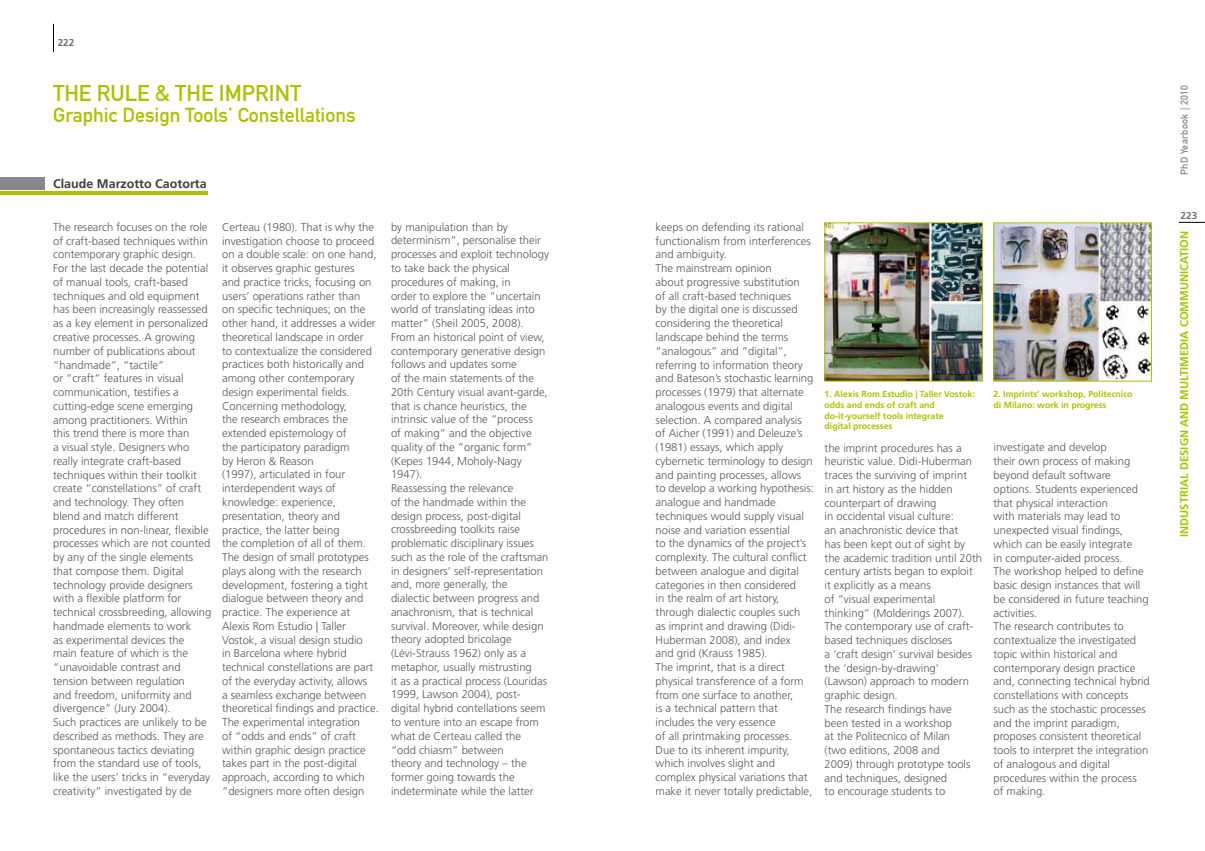
<style>
.page{position:relative;width:1205px;height:851px;background:#fff}
.page>*{position:absolute;margin:0;border:0;box-sizing:border-box;transform-origin:0 0}
.t1{font:22.5px "DIN Mittelschrift Std";color:#abc100}
.t2{font:20px "DIN Mittelschrift Std";color:#abc100}
.t3{font:700 12.5px "Frutiger LT Std";color:#3e3d40}
.t4{font:300 11.25px/13.8px "Frutiger LT Std";color:#58585a}
.t5{font:700 11.25px "Frutiger LT Std";color:#abc100}
.t6{font:10px "DIN Mittelschrift Std";letter-spacing:.03em;color:#87888a}
.t7{font:700 10px "Frutiger LT Std";color:#707172}
.t8{font:700 8.75px/10.5px "Frutiger LT Std";color:#abc100}
</style>
<div class="page">
<svg style="left:53px;top:24px;width:1px;height:28px"></svg>
<svg style="left:1179px;top:222px;width:26px;height:1px"></svg>
<hr style="left:0;top:191px;width:208px;height:4px;background:#abc100">
<div style="left:0;top:178px;width:44px;height:12px;background:#87888a"></div>
<img style="left:826px;top:224px;width:155px;height:155px">
<div style="left:824px;top:222px;width:159px;height:159px;border:1px solid #abc100"></div>
<img style="left:995px;top:224px;width:155px;height:155px">
<div style="left:993px;top:222px;width:159px;height:159px;border:1px solid #abc100"></div>
<p class="t7" style="left:58px;top:37px;width:18px">222</p>
<h1 class="t1" style="left:53px;top:80px;width:71px">The Rule</h1>
<h1 class="t1" style="left:155px;top:80px;width:34px">&amp; the</h1>
<h1 class="t1" style="left:219px;top:80px;width:20px">Imprint</h1>
<h2 class="t2" style="left:53px;top:104px;width:304px">Graphic Design Tools’ Constellations</h2>
<p class="t3" style="left:53px;top:176px;width:155px">Claude Marzotto Caotorta</p>
<p class="t4" style="left:53px;top:220px;width:160px">The research focuses on the role of craft-based techniques within contemporary graphic design.<br>For the last decade the potential of manual tools, craft-based techniques and old equipment has been increasingly reassessed as a key element in personalized creative processes. A growing number of publications about “handmade”, “tactile”<br>or “craft” features in visual communication, testifies a cutting-edge scene emerging among practitioners. Within<br>this trend there is more than<br>a visual style. Designers who really integrate craft-based techniques within their toolkit create “constellations” of craft and technology. They often blend and match different procedures in non-linear, flexible processes which are not counted by any of the single elements that compose them. Digital technology provide designers with a flexible platform for technical crossbreeding, allowing handmade elements to work<br>as experimental devices the<br>main feature of which is the “unavoidable contrast and tension between regulation<br>and freedom, uniformity and divergence” (Jury 2004).<br>Such practices are unlikely to be described as methods. They are spontaneous tactics deviating from the standard use of tools, like the users’ tricks in “everyday creativity” investigated by de</p>
<p class="t4" style="left:222px;top:220px;width:158px">Certeau (1980). That is why the investigation choose to proceed on a double scale: on one hand, it observes graphic gestures<br>and practice tricks, focusing on users’ operations rather than<br>on specific techniques; on the other hand, it addresses a wider theoretical landscape in order<br>to contextualize the considered practices both historically and among other contemporary design experimental fields.<br>Concerning methodology,<br>the research embraces the extended epistemology of<br>the participatory paradigm<br>by Heron &amp; Reason<br>(1997), articulated in four interdependent ways of knowledge: experience, presentation, theory and practice, the latter being<br>the completion of all of them.<br>The design of small prototypes plays along with the research development, fostering a tight dialogue between theory and practice. The experience at<br>Alexis Rom Estudio | Taller<br>Vostok, a visual design studio<br>in Barcelona where hybrid technical constellations are part of the everyday activity, allows<br>a seamless exchange between theoretical findings and practice.<br>The experimental integration<br>of “odds and ends” of craft within graphic design practice takes part in the post-digital approach, according to which “designers more often design</p>
<p class="t4" style="left:391px;top:220px;width:159px">by manipulation than by determinism”, personalise their processes and exploit technology to take back the physical procedures of making, in<br>order to explore the “uncertain world of translating ideas into matter” (Sheil 2005, 2008).<br>From an historical point of view, contemporary generative design follows and updates some<br>of the main statements of the<br>20th Century visual avant-garde, that is chance heuristics, the intrinsic value of the “process<br>of making” and the objective quality of the “organic form” (Kepes 1944, Moholy-Nagy<br>1947).<br>Reassessing the relevance<br>of the handmade within the design process, post-digital crossbreeding toolkits raise problematic disciplinary issues such as the role of the craftsman in designers’ self-representation and, more generally, the<br>dialectic between progress and anachronism, that is technical survival. Moreover, while design theory adopted bricolage (Lévi-Strauss 1962) only as a metaphor, usually mistrusting<br>it as a practical process (Louridas<br>1999, Lawson 2004), post&shy;digital hybrid contellations seem to venture into an escape from what de Certeau called the<br>“odd chiasm” between<br>theory and technology – the former going towards the indeterminate while the latter</p>
<p class="t4" style="left:656px;top:220px;width:160px">keeps on defending its rational functionalism from interferences and ambiguity.<br>The mainstream opinion<br>about progressive substitution<br>of all craft-based techniques<br>by the digital one is discussed considering the theoretical landscape behind the terms “analogous” and “digital”, referring to information theory and Bateson’s stochastic learning processes (1979) that alternate analogous events and digital selection. A compared analysis of Aicher (1991) and Deleuze’s (1981) essays, which apply cybernetic terminology to design and painting processes, allows to develop a working hypothesis: analogue and handmade techniques would supply visual noise and variation essential<br>to the dynamics of the project’s complexity. The cultural conflict between analogue and digital categories in then considered<br>in the realm of art history, through dialectic couples such<br>as imprint and drawing (Didi-<br>Huberman 2008), and index<br>and grid (Krauss 1985).<br>The imprint, that is a direct physical transference of a form from one surface to another,<br>is a technical pattern that includes the very essence<br>of all printmaking processes.<br>Due to its inherent impurity, which involves slight and complex physical variations that make it never totally predictable,</p>
<p class="t8" style="left:824px;top:389px;width:152px">1. Alexis Rom Estudio | Taller Vostok: odds and ends of craft and do-it-yourself tools integrate<br>digital processes</p>
<p class="t8" style="left:993px;top:389px;width:141px">2. Imprints’ workshop, Politecnico di Milano: work in progress</p>
<p class="t4" style="left:824px;top:441px;width:159px">the imprint procedures has a heuristic value. Didi-Huberman traces the surviving of imprint<br>in art history as the hidden counterpart of drawing<br>in occidental visual culture:<br>an anachronistic device that<br>has been kept out of sight by the academic tradition until 20th century artists began to exploit<br>it explicitly as a means<br>of “visual experimental thinking” (Molderings 2007).<br>The contemporary use of craft&shy;based techniques discloses<br>a ‘craft design’ survival besides the ‘design-by-drawing’ (Lawson) approach to modern graphic design.<br>The research findings have<br>been tested in a workshop<br>at the Politecnico of Milan<br>(two editions, 2008 and<br>2009) through prototype tools and techniques, designed<br>to encourage students to</p>
<p class="t4" style="left:993px;top:441px;width:158px">investigate and develop<br>their own process of making beyond default software options. Students experienced that physical interaction<br>with materials may lead to unexpected visual findings, which can be easily integrate<br>in computer-aided process.<br>The workshop helped to define basic design instances that will be considered in future teaching activities.<br>The research contributes to contextualize the investigated topic within historical and contemporary design practice and, connecting technical hybrid constellations with concepts such as the stochastic processes and the imprint paradigm, proposes consistent theoretical tools to interpret the integration of analogous and digital procedures within the process<br>of making.</p>
<p class="t6" style="left:1178px;top:175px;width:92px;rotate:-90deg">PhD Yearbook | 2010</p>
<p class="t7" style="left:1180px;top:210px;width:18px">223</p>
<p class="t5" style="left:1177px;top:537px;width:308px;rotate:-90deg">INDUSTRIAL DESIGN AND MULTIMEDIA COMMUNICATION</p>
</div>
